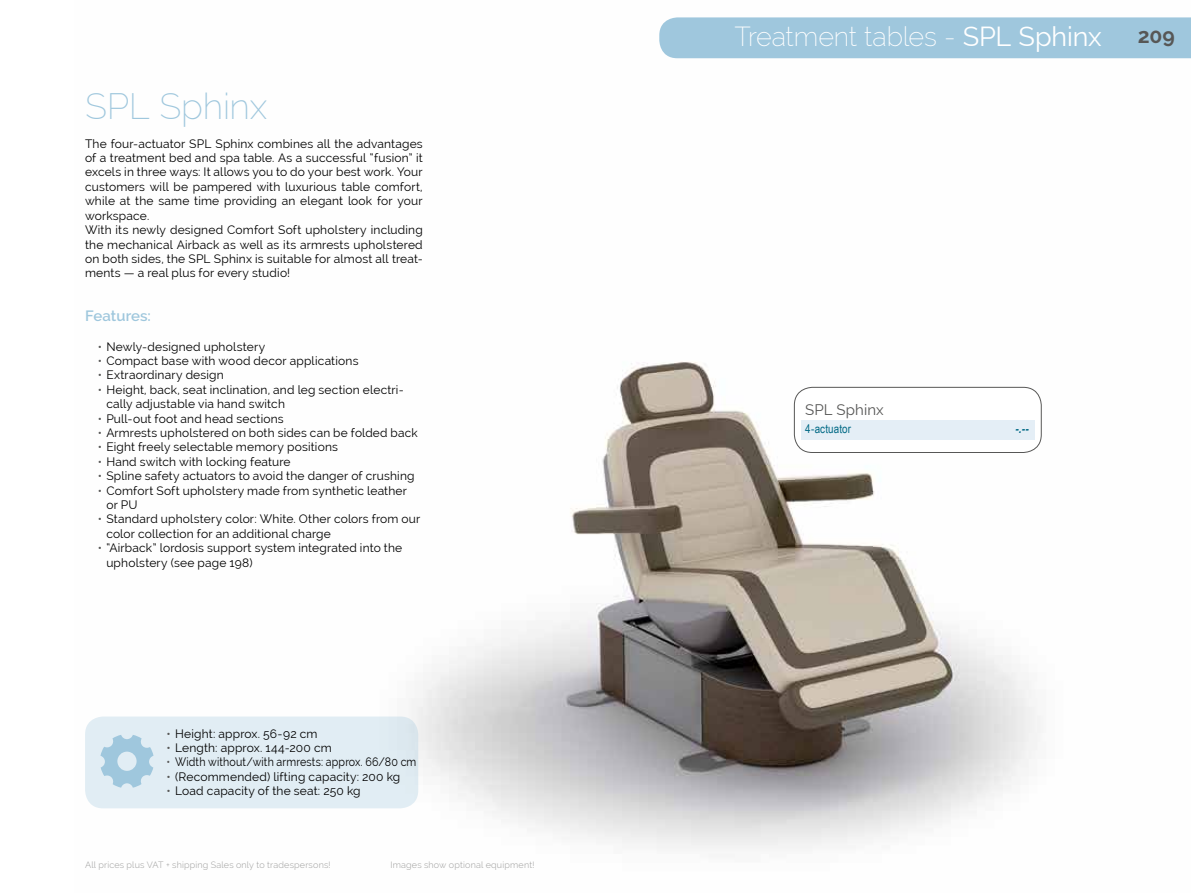
<style>
.page{position:relative;width:1191px;height:893px;background:#fff}
.page>*{position:absolute;margin:0;border:0;box-sizing:border-box;transform-origin:0 0}
.t1{font:200 36px "Raleway";letter-spacing:-.01em;color:#9fc7dd}
.t2{font:200 27px "Raleway";letter-spacing:-.01em;color:#fff}
.t3{font:700 21px "Raleway";color:#575756}
.t4{font:600 15px "Raleway";color:#9fc7dd}
.t5{font:15px "Raleway";letter-spacing:.005em;color:#575756}
.t6{font:12px/14.4px "Raleway";letter-spacing:.015em;color:#000}
.t7{font:12px "Raleway";letter-spacing:.015em;color:#000;scale:.89 1}
.t8{font:12px "Arial Narrow";letter-spacing:.01em;color:#006985}
.t9{font:italic 700 12px "Arial Narrow";color:#006985}
.t10{font:300 9px "Raleway";letter-spacing:.02em;color:#9d9d9c}
.s1{font-weight:500;color:#575756}
.s2{font-weight:400}
</style>
<div class="page">
<img style="left:85px;top:58px;width:1106px;height:791px">
<div style="left:85px;top:716px;width:333px;height:92px;background:#e1edf4;border-radius:18px"></div>
<svg style="left:100px;top:735px;width:53px;height:53px"></svg>
<div style="left:794px;top:387px;width:247px;height:65px;background:#fff;border-radius:18px"></div>
<div style="left:794px;top:387px;width:247px;height:66px;border:1px solid #575756;border-radius:18px"></div>
<div style="left:801px;top:420px;width:233px;height:20px;background:#e4eef6"></div>
<div style="left:659px;top:17px;width:532px;height:41px;background:#9fc7dd"></div>
<h1 class="t1" style="left:85px;top:85px;width:184px">SPL Sphinx</h1>
<p class="t6" style="left:85px;top:136px;width:339px">The four-actuator SPL Sphinx combines all the advantages of a treatment bed and spa table. As a successful “fusion” it excels in three ways: It allows you to do your best work. Your customers will be pampered with luxurious table comfort, while at the same time providing an elegant look for your workspace.<br>With its newly designed Comfort Soft upholstery including the mechanical Airback as well as its armrests upholstered on both sides, the SPL Sphinx is suitable for almost all treat&shy;ments — a real plus for every studio!</p>
<p class="t4" style="left:85px;top:307px;width:67px">Features:</p>
<p class="t6" style="left:98px;top:339px;width:169px"><span class="s1">•</span> Newly-designed upholstery</p>
<p class="t6" style="left:98px;top:353px;width:262px"><span class="s1">•</span> Compact base with wood decor applications</p>
<p class="t6" style="left:98px;top:368px;width:127px"><span class="s1">•</span> Extraordinary design</p>
<p class="t6" style="left:106px;top:382px;width:299px;text-indent:-9px"><span class="s1">•</span> Height, back, seat inclination, and leg section electri&shy;cally adjustable via hand switch</p>
<p class="t6" style="left:98px;top:411px;width:187px"><span class="s1">•</span> Pull-out foot and head sections</p>
<p class="t6" style="left:98px;top:425px;width:321px"><span class="s1">•</span> Armrests upholstered on both sides can be folded back</p>
<p class="t6" style="left:98px;top:440px;width:242px"><span class="s1">•</span> Eight freely selectable memory positions</p>
<p class="t6" style="left:98px;top:454px;width:194px"><span class="s1">•</span> Hand switch with locking feature</p>
<p class="t6" style="left:98px;top:469px;width:318px"><span class="s1">•</span> Spline safety actuators to avoid the danger of crushing</p>
<p class="t6" style="left:106px;top:483px;width:302px;text-indent:-9px"><span class="s1">•</span> Comfort Soft upholstery made from synthetic leather or PU</p>
<p class="t6" style="left:106px;top:512px;width:315px;text-indent:-9px"><span class="s1">•</span> Standard upholstery color: White. Other colors from our color collection for an additional charge</p>
<p class="t6" style="left:106px;top:541px;width:297px;text-indent:-9px"><span class="s1">•</span> “Airback” lordosis support system integrated into the upholstery (see page 198)</p>
<p class="t6" style="left:167px;top:726px;width:152px"><span class="s1">•</span> Height: approx. 56-92 cm</p>
<p class="t6" style="left:167px;top:740px;width:167px"><span class="s1">•</span> Length: approx. 144-200 cm</p>
<p class="t7" style="left:167px;top:755px;width:282px"><span class="s1">•</span> Width without/with armrests: approx. 66/80 cm</p>
<p class="t6" style="left:167px;top:769px;width:235px"><span class="s1">•</span> (Recommended) lifting capacity: 200 kg</p>
<p class="t6" style="left:167px;top:784px;width:195px"><span class="s1">•</span> Load capacity of the seat: 250 kg</p>
<p class="t10" style="left:85px;top:859px;width:247px">All prices plus VAT + shipping Sales only to tradespersons!</p>
<p class="t10" style="left:390px;top:859px;width:146px">Images show optional equipment!</p>
<h2 class="t2" style="left:734px;top:21px;width:369px">Treatment tables - <span class="s2">SPL Sphinx</span></h2>
<h3 class="t3" style="left:1137px;top:24px;width:39px">209</h3>
<p class="t5" style="left:805px;top:400px;width:80px">SPL Sphinx</p>
<p class="t8" style="left:805px;top:420px;width:47px">4-actuator</p>
<p class="t9" style="left:1015px;top:420px;width:15px">-.--</p>
</div>
